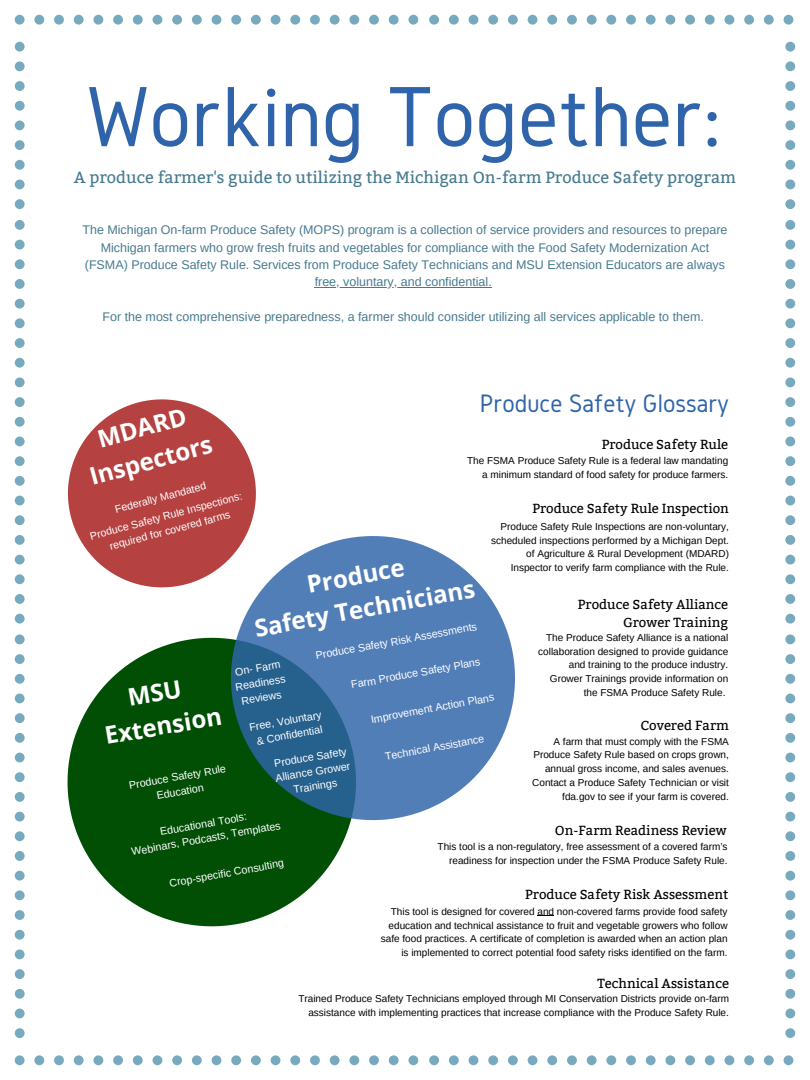
<style>
.page{position:relative;width:810px;height:1080px;background:#fff}
.page>*{position:absolute;margin:0;border:0;box-sizing:border-box;transform-origin:0 0}
.t1{font:88.75px "Gidole";color:#2f64aa}
.t2{font:26.25px "Gidole";color:#2f64aa}
.t3{font:700 24.12px/33.5px "Open Sans";color:#fff;text-align:center}
.t4{font:16.25px "Bitter";color:#477a8f}
.t5{font:13.12px/18.2px "Bitter";color:#000;text-align:right}
.t6{font:12.5px/17.4px "Arimo";color:#477a8f;text-align:center}
.t7{font:10.75px/14.8px "Arimo";color:#fff;text-align:center}
.t8{font:10.62px/19.2px "Arimo";color:#fff;text-align:center}
.t9{font:10px/13.8px "Arimo";color:#000;text-align:right}
</style>
<div class="page">
<svg style="left:67px;top:638px;width:271px;height:289px;fill:#004f04"></svg>
<svg style="left:199px;top:536px;width:316px;height:316px;fill:#527eb8"></svg>
<svg style="left:68px;top:399px;width:188px;height:188px;fill:#b54141"></svg>
<svg style="left:15px;top:15px;width:403px;height:10px"></svg>
<svg style="left:429px;top:15px;width:365px;height:10px"></svg>
<svg style="left:15px;top:1055px;width:403px;height:10px"></svg>
<svg style="left:429px;top:1055px;width:365px;height:10px"></svg>
<svg style="left:15px;top:634px;width:10px;height:404px"></svg>
<svg style="left:15px;top:220px;width:10px;height:404px"></svg>
<svg style="left:15px;top:41px;width:10px;height:168px"></svg>
<svg style="left:785px;top:634px;width:10px;height:404px"></svg>
<svg style="left:785px;top:220px;width:10px;height:404px"></svg>
<svg style="left:785px;top:41px;width:10px;height:168px"></svg>
<hr style="left:315px;top:287px;width:177px;height:1px;background:#477a8f">
<svg style="left:538px;top:915px;width:16px;height:1px"></svg>
<h1 class="t1" style="left:86px;top:68px;width:636px">Working Together:</h1>
<h3 class="t4" style="left:74px;top:168px;width:664px">A produce farmer's guide to utilizing the Michigan On-farm Produce Safety program</h3>
<p class="t6" style="left:82px;top:221px;width:647px">The Michigan On-farm Produce Safety (MOPS) program is a collection of service providers and resources to prepare Michigan farmers who grow fresh fruits and vegetables for compliance with the Food Safety Modernization Act (FSMA) Produce Safety Rule. Services from Produce Safety Technicians and MSU Extension Educators are always free, voluntary, and confidential.</p>
<p class="t6" style="left:103px;top:308px;width:603px">For the most comprehensive preparedness, a farmer should consider utilizing all services applicable to them.</p>
<h2 class="t2" style="left:480px;top:389px;width:251px">Produce Safety Glossary</h2>
<h3 class="t5" style="left:602px;top:436px;width:128px">Produce Safety Rule</h3>
<h3 class="t3" style="left:77px;top:427px;width:128px;rotate:-15deg">MDARD<br>Inspectors</h3>
<p class="t9" style="left:467px;top:454px;width:263px">The FSMA Produce Safety Rule is a federal law mandating a minimum standard of food safety for produce farmers.</p>
<p class="t8" style="left:83px;top:508px;width:159px;rotate:-15deg">Federally Mandated<br>Produce Safety Rule Inspections:</p>
<h3 class="t5" style="left:532px;top:499px;width:198px">Produce Safety Rule Inspection</h3>
<p class="t8" style="left:107px;top:537px;width:126px;rotate:-15deg">required for covered farms</p>
<p class="t9" style="left:491px;top:520px;width:239px">Produce Safety Rule Inspections are non-voluntary, scheduled inspections performed by a Michigan Dept. of Agriculture &amp; Rural Development (MDARD)<br>Inspector to verify farm compliance with the Rule.</p>
<h3 class="t3" style="left:246px;top:578px;width:225px;rotate:-10deg">Produce<br>Safety Technicians</h3>
<h3 class="t5" style="left:578px;top:595px;width:152px">Produce Safety Alliance<br>Grower Training</h3>
<p class="t7" style="left:315px;top:648px;width:165px;rotate:-10deg">Produce Safety Risk Assessments</p>
<p class="t9" style="left:538px;top:630px;width:192px">The Produce Safety Alliance is a national collaboration designed to provide guidance and training to the produce industry.<br>Grower Trainings provide information on the FSMA Produce Safety Rule.</p>
<p class="t7" style="left:350px;top:677px;width:132px;rotate:-10deg">Farm Produce Safety Plans</p>
<p class="t7" style="left:232px;top:665px;width:52px;rotate:-10deg">On- Farm<br>Readiness<br>Reviews</p>
<p class="t7" style="left:248px;top:720px;width:75px;rotate:-10deg">Free, Voluntary &amp; Confidential</p>
<h3 class="t3" style="left:96px;top:686px;width:120px;rotate:-10deg">MSU<br>Extension</h3>
<p class="t7" style="left:370px;top:712px;width:127px;rotate:-10deg">Improvement Action Plans</p>
<h3 class="t5" style="left:641px;top:716px;width:90px">Covered Farm</h3>
<p class="t9" style="left:532px;top:734px;width:198px">A farm that must comply with the FSMA Produce Safety Rule based on crops grown, annual gross income, and sales avenues.<br>Contact a Produce Safety Technician or visit fda.gov to see if your farm is covered.</p>
<p class="t7" style="left:384px;top:749px;width:102px;rotate:-10deg">Technical Assistance</p>
<p class="t7" style="left:272px;top:756px;width:77px;rotate:-9deg">Produce Safety<br>Alliance Grower<br>Trainings</p>
<p class="t7" style="left:128px;top:778px;width:100px;rotate:-10deg">Produce Safety Rule<br>Education</p>
<p class="t7" style="left:128px;top:830px;width:153px;rotate:-10deg">Educational Tools:<br>Webinars, Podcasts, Templates</p>
<p class="t7" style="left:168px;top:876px;width:118px;rotate:-10deg">Crop-specific Consulting</p>
<h3 class="t5" style="left:555px;top:822px;width:173px">On-Farm Readiness Review</h3>
<p class="t9" style="left:438px;top:840px;width:292px">This tool is a non-regulatory, free assessment of a covered farm’s readiness for inspection under the FSMA Produce Safety Rule.</p>
<h3 class="t5" style="left:525px;top:885px;width:205px">Produce Safety Risk Assessment</h3>
<p class="t9" style="left:381px;top:904px;width:348px">This tool is designed for covered and non-covered farms provide food safety education and technical assistance to fruit and vegetable growers who follow safe food practices. A certificate of completion is awarded when an action plan is implemented to correct potential food safety risks identified on the farm.</p>
<p class="t9" style="left:298px;top:991px;width:432px">Trained Produce Safety Technicians employed through MI Conservation Districts provide on-farm assistance with implementing practices that increase compliance with the Produce Safety Rule.</p>
<h3 class="t5" style="left:598px;top:975px;width:133px">Technical Assistance</h3>
</div>
